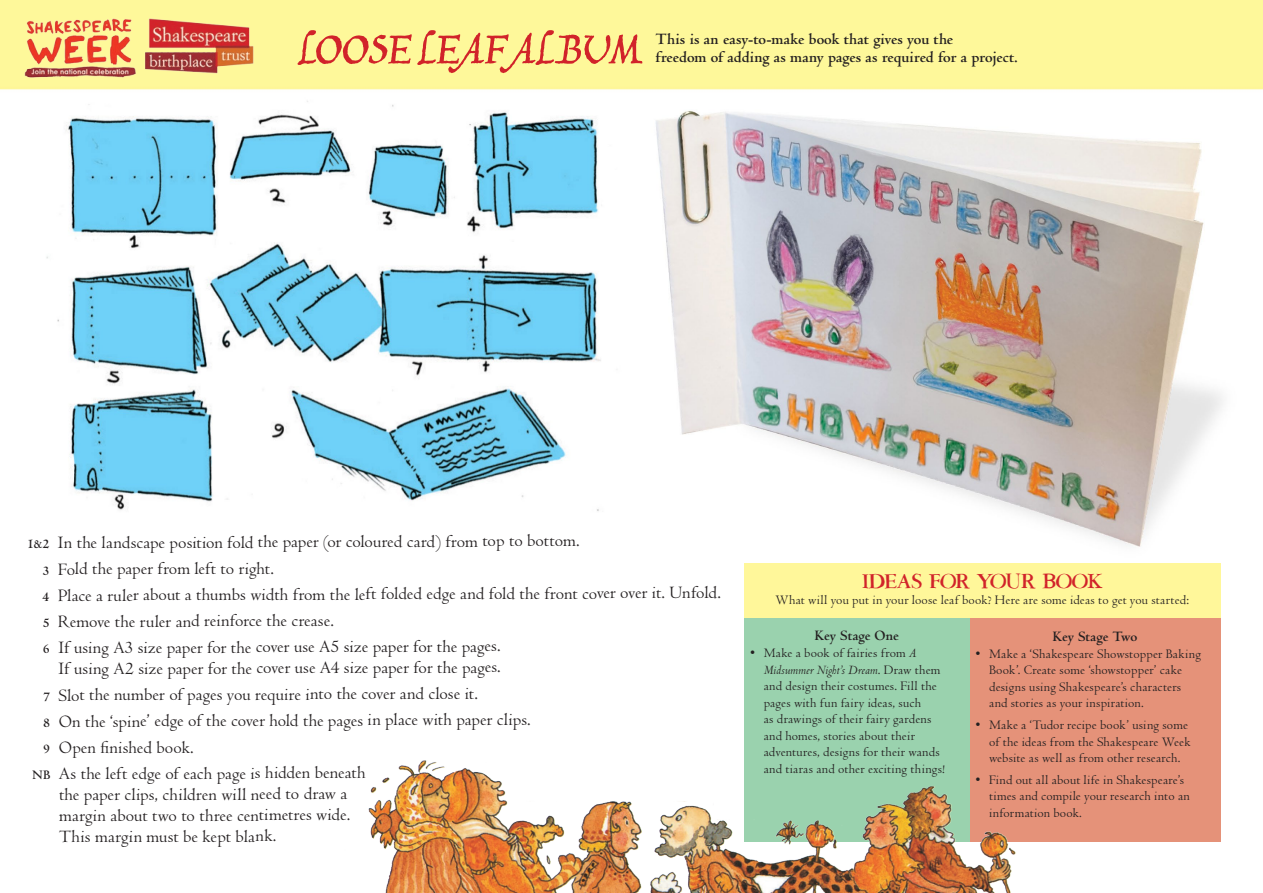
<style>
.page{position:relative;width:1263px;height:893px;background:#fff}
.page>*{position:absolute;margin:0;border:0;box-sizing:border-box;transform-origin:0 0}
.Big_Header{font:79.5px "Ludovico Woodcut";color:#d1232a}
.Ideas_Subhead{font:24px "Bob Graham";letter-spacing:-.025em;color:#d1232a}
.Body_Unlisted_List{font:18px/21px "Centaur";letter-spacing:-.005em;color:#231f20;text-align:right}
.Intro{font:700 16.5px "Centaur";color:#231f20}
.Box_Sub-head{font:700 15px "Centaur";color:#231f20}
.Box_Text{font:13.5px/16.5px "Centaur";letter-spacing:.015em;color:#231f20}
.s1{font-weight:700;font-size:13.5px}
.s2{font-style:italic}
</style>
<div class="page">
<img style="left:0;top:0;width:1263px;height:893px">
<img style="left:14px;top:11px;width:248px;height:74px">
<div style="left:744px;top:563px;width:476px;height:56px;background:#fff79a"></div>
<div style="left:744px;top:619px;width:225px;height:223px;background:#9ad2ae"></div>
<div style="left:969px;top:619px;width:251px;height:223px;background:#e59279"></div>
<p class="Big_Header" style="left:298px;top:-11px;width:347px">LOOSELEAFALBUM</p>
<p class="Intro" style="left:655px;top:31px;width:299px">This is an easy-to-make book that gives you the</p>
<p class="Intro" style="left:655px;top:49px;width:364px">freedom of adding as many pages as required for a project.</p>
<p class="Body_Unlisted_List" style="left:27px;top:532px;width:554px"><span class="s1">1&amp;2</span> In the landscape position fold the paper (or coloured card) from top to bottom.</p>
<p class="Body_Unlisted_List" style="left:42px;top:558px;width:233px"><span class="s1">3</span> Fold the paper from left to right.</p>
<p class="Body_Unlisted_List" style="left:43px;top:584px;width:680px"><sub>4</sub> Place a ruler about a thumbs width from the left folded edge and fold the front cover over it. Unfold.</p>
<p class="Body_Unlisted_List" style="left:43px;top:611px;width:293px"><span class="s1">5</span> Remove the ruler and reinforce the crease.</p>
<p class="Body_Unlisted_List" style="left:43px;top:637px;width:459px"><span class="s1">6</span> If using A3 size paper for the cover use A5 size paper for the pages.<br>If using A2 size paper for the cover use A4 size paper for the pages.</p>
<p class="Body_Unlisted_List" style="left:43px;top:684px;width:436px"><span class="s1">7</span> Slot the number of pages you require into the cover and close it.</p>
<p class="Body_Unlisted_List" style="left:43px;top:710px;width:489px"><span class="s1">8</span> On the ‘spine’ edge of the cover hold the pages in place with paper clips.</p>
<p class="Body_Unlisted_List" style="left:43px;top:737px;width:152px"><span class="s1">9</span> Open finished book.</p>
<p class="Body_Unlisted_List" style="left:59px;top:763px;width:308px;text-align:left;text-indent:-26px"><span class="s1">NB</span> As the left edge of each page is hidden beneath the paper clips, children will need to draw a margin about two to three centimetres wide.<br>This margin must be kept blank.</p>
<p class="Ideas_Subhead" style="left:862px;top:566px;width:241px">IDEAS FOR YOUR BOOK</p>
<p class="Box_Text" style="left:775px;top:592px;width:415px">What will you put in your loose leaf book? Here are some ideas to get you started:</p>
<p class="Box_Sub-head" style="left:815px;top:627px;width:85px">Key Stage One</p>
<p class="Box_Text" style="left:764px;top:645px;width:183px;text-indent:-14px">• Make a book of fairies from <span class="s2">A Midsummer Night’s Dream</span>. Draw them and design their costumes. Fill the pages with fun fairy ideas, such<br>as drawings of their fairy gardens and homes, stories about their adventures, designs for their wands and tiaras and other exciting things!</p>
<p class="Box_Sub-head" style="left:1053px;top:628px;width:86px">Key Stage Two</p>
<p class="Box_Text" style="left:989px;top:646px;width:213px;text-indent:-14px">• Make a ‘Shakespeare Showstopper Baking Book’. Create some ‘showstopper’ cake designs using Shakespeare’s characters and stories as your inspiration.</p>
<p class="Box_Text" style="left:989px;top:717px;width:203px;text-indent:-14px">• Make a ‘Tudor recipe book’ using some of the ideas from the Shakespeare Week website as well as from other research.</p>
<p class="Box_Text" style="left:989px;top:772px;width:202px;text-indent:-14px">• Find out all about life in Shakespeare’s times and compile your research into an information book.</p>
</div>
